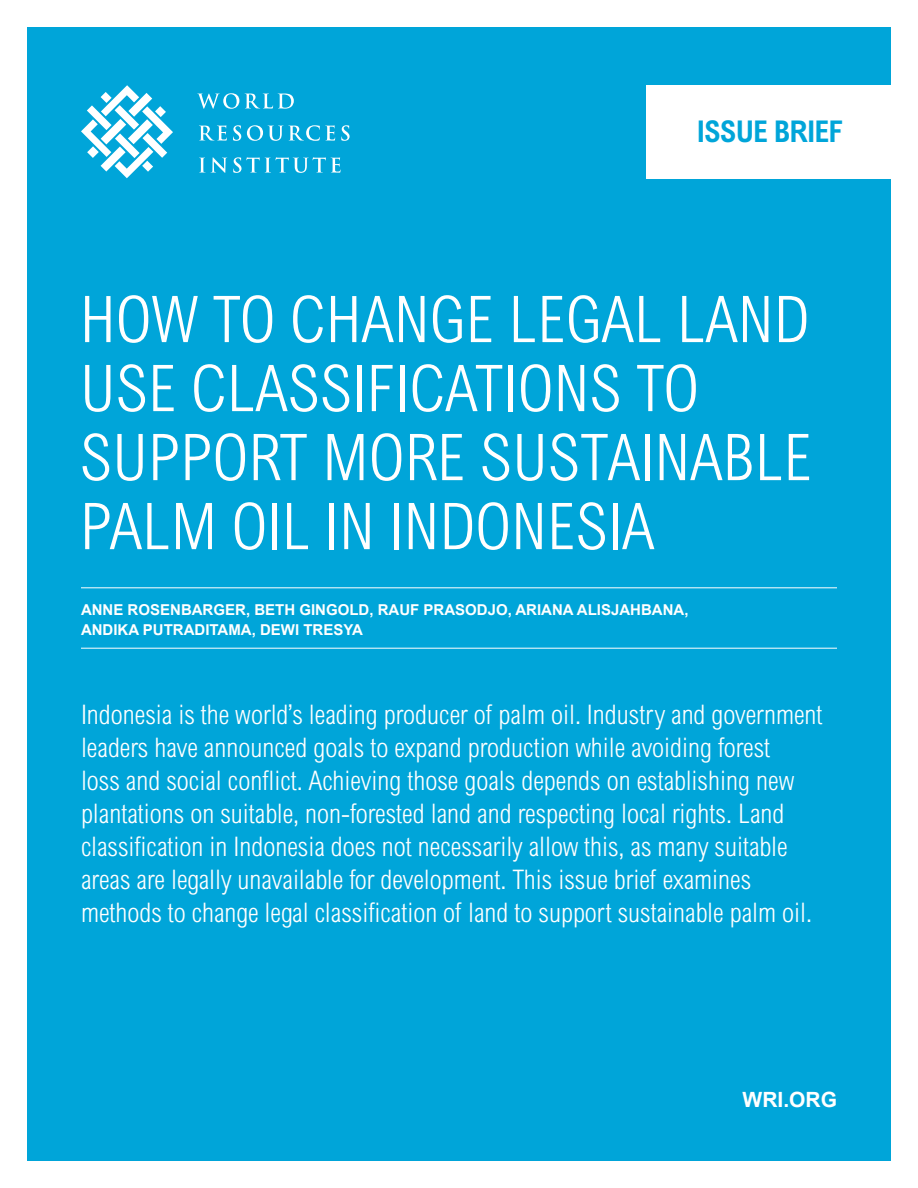
<style>
.page{position:relative;width:918px;height:1188px;background:#fff}
.page>*{position:absolute;margin:0;border:0;box-sizing:border-box;transform-origin:0 0}
.t1{font:300 condensed 64.5px/69px "Arial MT Std";color:#fff}
.t2{font:700 condensed 30px "Arial MT Std";letter-spacing:-.03em;color:#00a5d9}
.t3{font:300 condensed 27px/33px "Arial MT Std";color:#fff}
.t4{font:700 21px "Arial";color:#fff}
.t5{font:700 15px/19.5px "Arial";color:#fff}
</style>
<div class="page">
<div style="left:27px;top:27px;width:864px;height:1134px;background:#00a5d9"></div>
<hr style="left:81px;top:588px;width:756px;height:1px;background:#fff">
<hr style="left:81px;top:648px;width:756px;height:1px;background:#fff">
<svg style="left:81px;top:85px;width:92px;height:93px"></svg>
<svg style="left:197px;top:93px;width:42px;height:16px"></svg>
<svg style="left:245px;top:94px;width:49px;height:15px"></svg>
<svg style="left:199px;top:125px;width:28px;height:16px"></svg>
<svg style="left:233px;top:125px;width:8px;height:16px"></svg>
<svg style="left:247px;top:125px;width:88px;height:16px"></svg>
<svg style="left:341px;top:125px;width:9px;height:16px"></svg>
<svg style="left:199px;top:157px;width:28px;height:16px"></svg>
<svg style="left:233px;top:157px;width:108px;height:16px"></svg>
<div style="left:646px;top:85px;width:248px;height:93px;background:#fff"></div>
<p class="t2" style="left:697px;top:115px;width:148px">ISSUE BRIEF</p>
<h1 class="t1" style="left:80px;top:285px;width:734px">How to Change Legal Land<br>Use Classifications to<br>Su pport More Sustainable<br>Palm Oil in Indonesia</h1>
<p class="t5" style="left:81px;top:600px;width:609px">ANNE ROSENBARGER, BETH GINGOLD, RAUF PRASODJO, ARIANA ALISJAHBANA,<br>ANDIKA PUTRADITAMA, DEWI TRESYA</p>
<p class="t3" style="left:81px;top:698px;width:743px">I ndonesia is the world’s leading producer of palm oil. I ndustry and government leaders have announced goals to expand production while avoiding forest<br>loss and social conflict. Achieving those goals depends on establishing new plantations on suitable, non-forested land and respecting local rights. Land classification in I ndonesia does not necessarily allow this, as many suitable areas are legally unavailable for development. This issue brief examines methods to change legal classification of land to support sustainable palm oil.</p>
<p class="t4" style="left:743px;top:1086px;width:96px">WRI.ORG</p>
</div>
